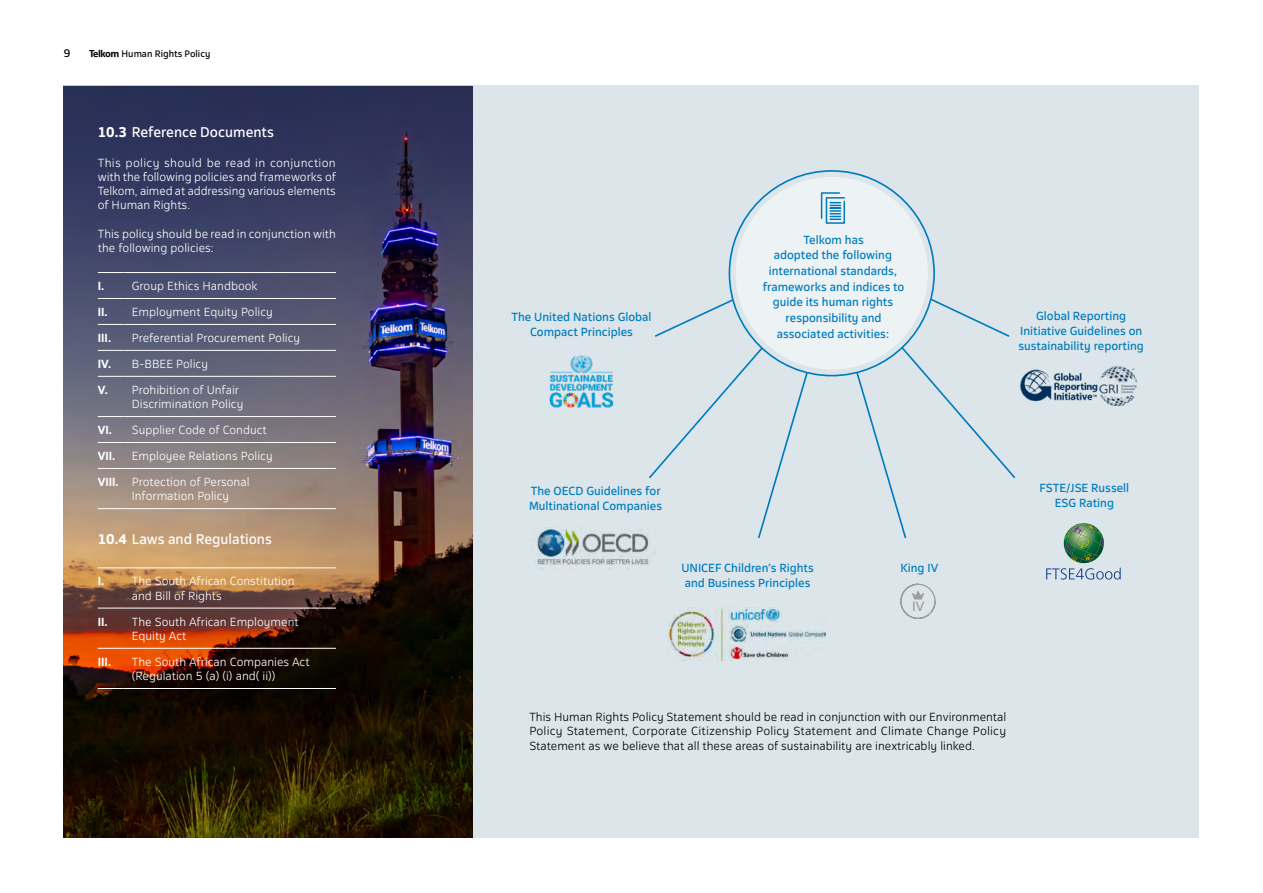
<style>
.page{position:relative;width:1263px;height:893px;background:#fff}
.page>*{position:absolute;margin:0;border:0;box-sizing:border-box;transform-origin:0 0}
.t1{font:13.5px "Telkom 123";color:#fff}
.t2{font:12.75px "Telkom 123";color:#9d9d9c}
.t3{font:300 11.25px/14.2px "Telkom 123";color:#fff}
.t4{font:11.25px/14.9px "Telkom 123";color:#007bbe;text-align:center}
.t5{font:300 11.25px/14.2px "Telkom 123";color:#000;text-align:justify}
.t6{font:700 11.25px "Telkom 123";color:#fff}
.t7{font:10.5px "Telkom 123";color:#000}
.t8{font:9px "Telkom 123";color:#000}
.s1{font-weight:700}
</style>
<div class="page">
<div style="left:357px;top:85px;width:842px;height:753px;background:#dce6ea"></div>
<img style="left:64px;top:86px;width:408px;height:752px">
<svg style="left:98px;top:272px;width:25px;height:1px"></svg>
<hr style="left:123px;top:272px;width:213px;height:1px;background:#fff">
<svg style="left:98px;top:298px;width:25px;height:1px"></svg>
<hr style="left:123px;top:298px;width:213px;height:1px;background:#fff">
<svg style="left:98px;top:324px;width:25px;height:1px"></svg>
<hr style="left:123px;top:324px;width:213px;height:1px;background:#fff">
<svg style="left:98px;top:350px;width:25px;height:1px"></svg>
<hr style="left:123px;top:350px;width:213px;height:1px;background:#fff">
<svg style="left:98px;top:376px;width:25px;height:1px"></svg>
<hr style="left:123px;top:376px;width:213px;height:1px;background:#fff">
<svg style="left:98px;top:416px;width:25px;height:1px"></svg>
<hr style="left:123px;top:416px;width:213px;height:1px;background:#fff">
<svg style="left:98px;top:442px;width:25px;height:1px"></svg>
<hr style="left:123px;top:442px;width:213px;height:1px;background:#fff">
<svg style="left:98px;top:468px;width:25px;height:1px"></svg>
<hr style="left:123px;top:468px;width:213px;height:1px;background:#fff">
<svg style="left:98px;top:508px;width:25px;height:1px"></svg>
<hr style="left:123px;top:508px;width:213px;height:1px;background:#fff">
<img style="left:549px;top:355px;width:65px;height:53px">
<img style="left:668px;top:608px;width:158px;height:53px">
<img style="left:1020px;top:366px;width:117px;height:40px">
<svg style="left:1046px;top:523px;width:75px;height:57px"></svg>
<img style="left:537px;top:528px;width:112px;height:42px">
<div style="left:736px;top:177px;width:192px;height:193px;background:#edf2f4;border-radius:50%"></div>
<svg style="left:654px;top:298px;width:81px;height:39px"></svg>
<svg style="left:647px;top:346px;width:162px;height:194px"></svg>
<svg style="left:928px;top:297px;width:82px;height:40px"></svg>
<svg style="left:855px;top:345px;width:161px;height:193px"></svg>
<svg style="left:820px;top:192px;width:25px;height:32px"></svg>
<svg style="left:900px;top:583px;width:36px;height:36px"></svg>
<svg style="left:98px;top:567px;width:25px;height:1px"></svg>
<hr style="left:123px;top:567px;width:213px;height:1px;background:#fff">
<svg style="left:98px;top:608px;width:25px;height:1px"></svg>
<hr style="left:123px;top:608px;width:213px;height:1px;background:#fff">
<svg style="left:98px;top:648px;width:25px;height:1px"></svg>
<hr style="left:123px;top:648px;width:213px;height:1px;background:#fff">
<svg style="left:98px;top:688px;width:25px;height:1px"></svg>
<hr style="left:123px;top:688px;width:213px;height:1px;background:#fff">
<p class="t7" style="left:64px;top:47px;width:8px">9</p>
<p class="t8" style="left:89px;top:48px;width:123px"><span class="s1">TELKOM</span> Human Rights Policy</p>
<p class="t1" style="left:98px;top:123px;width:178px"><span class="s1">10.3</span> Reference Documents</p>
<p class="t3" style="left:98px;top:155px;width:240px;text-align:justify">This policy should be read in conjunction with the following policies and frameworks of Telkom, aimed at addressing various elements of Human Rights.</p>
<p class="t3" style="left:98px;top:226px;width:240px">This policy should be read in conjunction with the following policies:</p>
<p class="t6" style="left:98px;top:278px;width:8px">I.</p>
<p class="t3" style="left:132px;top:278px;width:127px">Group Ethics Handbook</p>
<p class="t3" style="left:98px;top:304px;width:177px"><span class="s1">II.</span> Employment Equity Policy</p>
<p class="t6" style="left:98px;top:330px;width:15px">III.</p>
<p class="t3" style="left:132px;top:330px;width:170px">Preferential Procurement Policy</p>
<p class="t3" style="left:98px;top:356px;width:112px"><span class="s1">IV.</span> B-BBEE Policy</p>
<p class="t3" style="left:132px;top:382px;width:113px;text-indent:-34px"><span class="s1">V.</span> Prohibition of Unfair<br>Discrimination Policy</p>
<p class="t3" style="left:98px;top:422px;width:171px"><span class="s1">VI.</span> Supplier Code of Conduct</p>
<p class="t6" style="left:98px;top:448px;width:19px">VII.</p>
<p class="t3" style="left:132px;top:448px;width:142px">Employee Relations Policy</p>
<p class="t3" style="left:132px;top:474px;width:119px;text-indent:-34px"><span class="s1">VIII.</span> Protection of Personal<br>Information Policy</p>
<p class="t1" style="left:98px;top:530px;width:176px"><span class="s1">10.4</span> Laws and Regulations</p>
<p class="t6" style="left:98px;top:574px;width:8px">I.</p>
<p class="t3" style="left:132px;top:574px;width:164px">The South African Constitution and Bill of Rights</p>
<p class="t3" style="left:132px;top:614px;width:168px;text-indent:-34px"><span class="s1">II.</span> The South African Employment<br>Equity Act</p>
<p class="t6" style="left:98px;top:654px;width:15px">III.</p>
<p class="t3" style="left:132px;top:654px;width:179px">The South African Companies Act (Regulation 5 (a) (i) and( ii))</p>
<p class="t4" style="left:511px;top:309px;width:142px">The United Nations Global<br>Compact Principles</p>
<p class="t4" style="left:763px;top:231px;width:143px;line-height:15.6px">Telkom has<br>adopted the following international standards, frameworks and indices to guide its human rights responsibility and associated activities:</p>
<p class="t4" style="left:1018px;top:309px;width:127px">Global Reporting<br>Initiative Guidelines on sustainability reporting</p>
<p class="t4" style="left:529px;top:483px;width:135px;text-align:left">The OECD Guidelines for<br>Multinational Companies</p>
<p class="t4" style="left:681px;top:560px;width:134px;text-align:left">UNICEF Children’s Rights and Business Principles</p>
<p class="t4" style="left:900px;top:560px;width:39px">King IV</p>
<p class="t2" style="left:912px;top:598px;width:14px">IV</p>
<p class="t4" style="left:1039px;top:480px;width:91px">FSTE/JSE Russell<br>ESG Rating</p>
<p class="t5" style="left:529px;top:710px;width:478px">This Human Rights Policy Statement should be read in conjunction with our Environmental Policy Statement, Corporate Citizenship Policy Statement and Climate Change Policy Statement as we believe that all these areas of sustainability are inextricably linked.</p>
</div>
